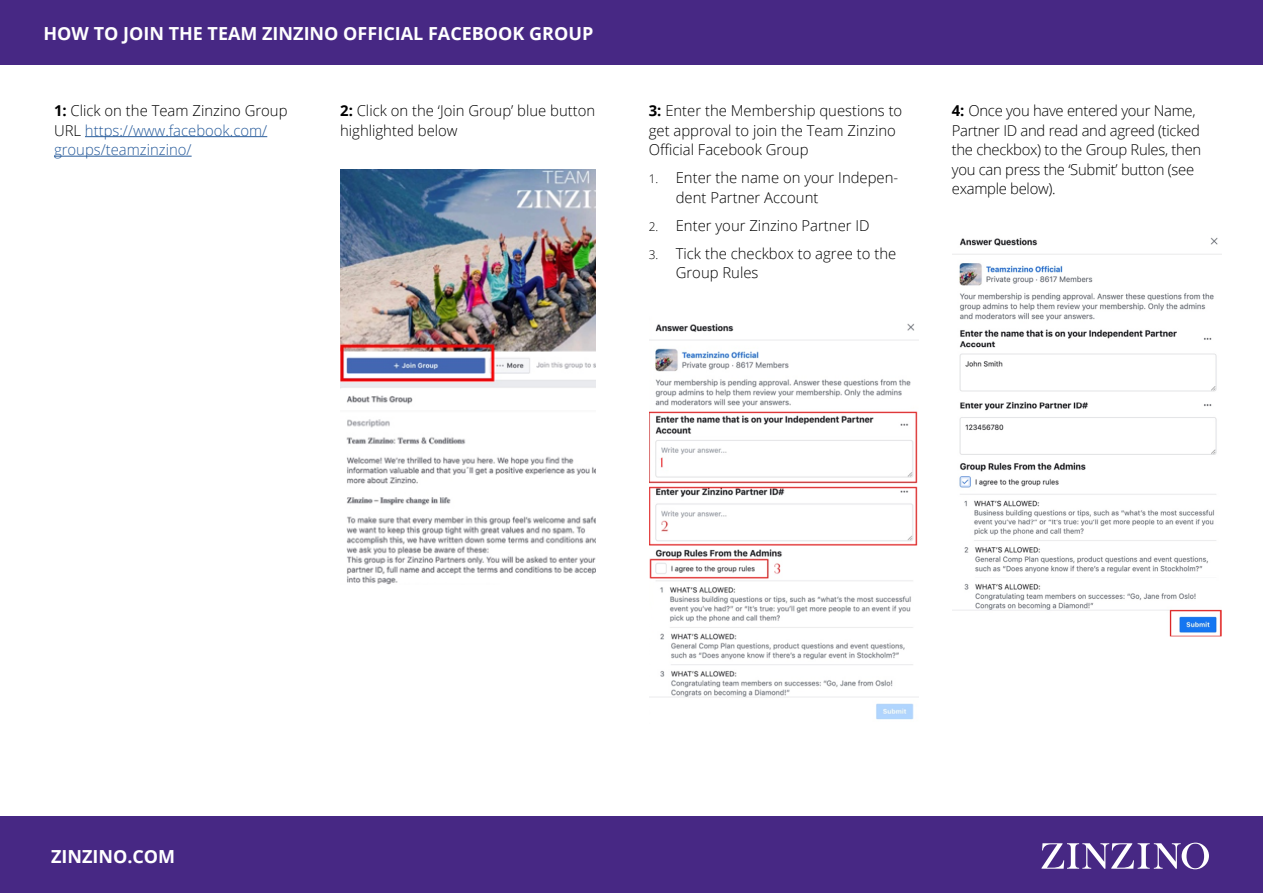
<style>
.page{position:relative;width:1263px;height:893px;background:#fff}
.page>*{position:absolute;margin:0;border:0;box-sizing:border-box;transform-origin:0 0}
.t1{font:700 18px "Open Sans";color:#fff}
.t2{font:300 15px/19.5px "Open Sans";color:#000}
.t3{font:300 15px/19.5px "Open Sans";letter-spacing:-.02em;color:#000}
.t4{font:300 15px/19.5px "Open Sans";color:#275b9b}
.s1{font-weight:700;color:#000}
.s2{color:#000}
.s3{font-weight:700}
.s4{font-size:12px}
</style>
<div class="page">
<div style="left:0;top:816px;width:1263px;height:77px;background:#472884"></div>
<svg style="left:1041px;top:843px;width:168px;height:26px"></svg>
<div style="left:0;top:0;width:1263px;height:65px;background:#472884"></div>
<hr style="left:85px;top:136px;width:182px;height:1px;background:#275b9b">
<hr style="left:54px;top:156px;width:138px;height:1px;background:#275b9b">
<img style="left:341px;top:169px;width:255px;height:415px">
<img style="left:649px;top:323px;width:269px;height:397px">
<img style="left:952px;top:237px;width:269px;height:399px">
<p class="t1" style="left:44px;top:20px;width:551px">HOW TO JOIN THE TEAM ZINZINO OFFICIAL FACEBOOK GROUP</p>
<p class="t4" style="left:54px;top:100px;width:235px"><span class="s1">1:</span> <span class="s2">Click on the Team Zinzino Group<br>URL</span> https://www.facebook.com/ groups/teamzinzino/</p>
<p class="t2" style="left:340px;top:100px;width:256px"><span class="s3">2:</span> Click on the ‘Join Group’ blue button highlighted below</p>
<p class="t2" style="left:649px;top:100px;width:255px"><span class="s3">3:</span> Enter the Membership questions to get approval to join the Team Zinzino<br>Official Facebook Group</p>
<p class="t2" style="left:676px;top:167px;width:224px;text-indent:-27px"><span class="s4">1.</span> Enter the name on your Indepen&shy;dent Partner Account</p>
<p class="t2" style="left:649px;top:215px;width:222px"><span class="s4">2.</span> Enter your Zinzino Partner ID</p>
<p class="t2" style="left:676px;top:243px;width:222px;text-indent:-27px"><span class="s4">3.</span> Tick the checkbox to agree to the<br>Group Rules</p>
<p class="t3" style="left:952px;top:100px;width:251px"><span class="s3">4:</span> Once you have entered your Name,<br>Partner ID and read and agreed (ticked the checkbox) to the Group Rules, then you can press the ‘Submit’ button (see example below).</p>
<p class="t1" style="left:51px;top:844px;width:126px">ZINZINO.COM</p>
</div>
